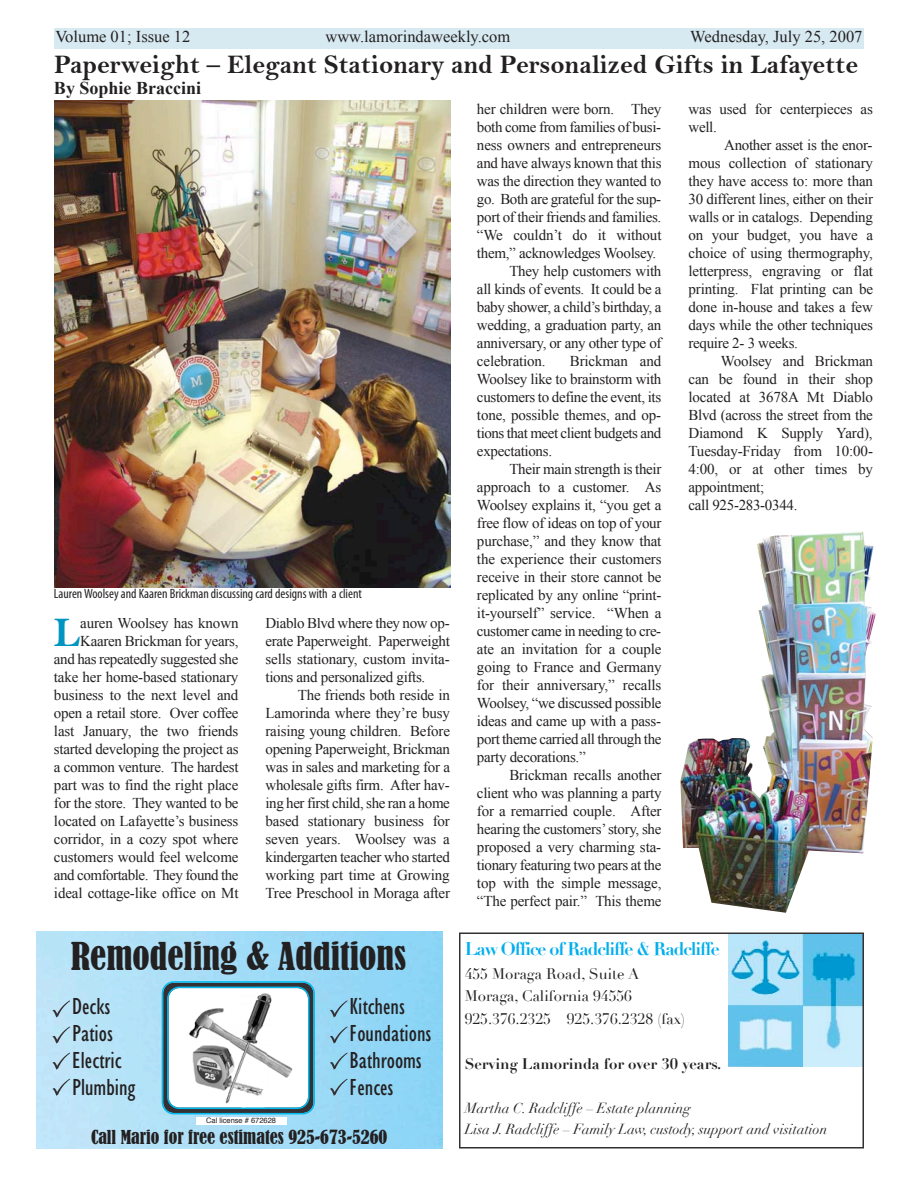
<style>
.page{position:relative;width:918px;height:1188px;background:#fff}
.page>*{position:absolute;margin:0;border:0;box-sizing:border-box;transform-origin:0 0}
.t1{font:42.6px "Bell MT Bold";color:#0095c0}
.t2{font:condensed 36px "Bernard";color:#232021}
.t3{font:27px "Bell MT Bold";color:#232021}
.t4{font:condensed 24px/27px "M Gill Sans";color:#232021}
.t5{font:condensed 18px "Bernard";color:#232021}
.t6{font:700 18px "Didot";letter-spacing:-.06em;color:#00aeee}
.t7{font:700 18px "Times New Roman";color:#232021}
.t8{font:16.5px "Times New Roman";color:#232021}
.t9{font:15px/18px "Times New Roman";letter-spacing:-.02em;color:#232021;text-align:justify}
.t10{font:15px/22.4px "Didot";color:#232021}
.t11{font:700 15px "Didot";color:#232021}
.t12{font:italic 14.25px/21.1px "Didot";color:#232021}
.t13{font:condensed 13.5px "Myriad Pro";color:#232021}
.t14{font:7.5px "Helvetica";color:#232021}
</style>
<div class="page">
<div style="left:626px;top:28px;width:238px;height:21px;background:#d7e9f1"></div>
<div style="left:54px;top:28px;width:574px;height:21px;background:#d7e9f1"></div>
<img style="left:54px;top:100px;width:396px;height:487px">
<img style="left:680px;top:531px;width:196px;height:382px">
<img style="left:729px;top:936px;width:132px;height:130px">
<div style="left:459px;top:933px;width:405px;height:216px;border:2px solid #343134"></div>
<img style="left:36px;top:932px;width:406px;height:217px">
<svg style="left:162px;top:981px;width:153px;height:133px"></svg>
<img style="left:220px;top:1089px;width:47px;height:12px">
<img style="left:230px;top:996px;width:46px;height:93px">
<img style="left:221px;top:1041px;width:46px;height:53px">
<svg style="left:52px;top:1000px;width:18px;height:18px"></svg>
<svg style="left:52px;top:1026px;width:18px;height:18px"></svg>
<svg style="left:52px;top:1053px;width:18px;height:17px"></svg>
<svg style="left:52px;top:1079px;width:18px;height:17px"></svg>
<svg style="left:330px;top:1000px;width:18px;height:18px"></svg>
<svg style="left:330px;top:1026px;width:18px;height:18px"></svg>
<svg style="left:330px;top:1053px;width:18px;height:17px"></svg>
<svg style="left:330px;top:1079px;width:18px;height:17px"></svg>
<div style="left:196px;top:1117px;width:90px;height:8px;background:#fff"></div>
<p class="t8" style="left:55px;top:28px;width:136px">Volume 01; Issue 12</p>
<p class="t8" style="left:326px;top:28px;width:186px">www.lamorindaweekly.com</p>
<p class="t8" style="left:690px;top:28px;width:174px">Wednesday, July 25, 2007</p>
<h3 class="t3" style="left:54px;top:50px;width:806px">Paperweight – Elegant Stationary and Personalized Gifts in Lafayette</h3>
<p class="t7" style="left:54px;top:78px;width:149px">By Sophie Braccini</p>
<p class="t13" style="left:54px;top:587px;width:309px">Lauren Woolsey and Kaaren Brickman discussing card designs with a client</p>
<p class="t9" style="left:54px;top:614px;width:186px;text-align:right">auren Woolsey has known<br>Kaaren Brickman for years,<br>and has repeatedly suggested she take her home-based stationary business to the next level and open a retail store. Over coffee last January, the two friends started developing the project as a common venture. The hardest part was to find the right place for the store. They wanted to be located on Lafayette’s business corridor, in a cozy spot where customers would feel welcome and comfortable. They found the ideal cottage-like office on Mt</p>
<p class="t9" style="left:265px;top:614px;width:186px">Diablo Blvd where they now op&shy;erate Paperweight. Paperweight sells stationary, custom invita&shy;tions and personalized gifts.</p>
<h1 class="t1" style="left:54px;top:610px;width:28px">L</h1>
<p class="t9" style="left:265px;top:686px;width:186px;text-indent:32px">The friends both reside in Lamorinda where they’re busy raising young children. Before opening Paperweight, Brickman was in sales and marketing for a wholesale gifts firm. After hav&shy;ing her first child, she ran a home based stationary business for seven years. Woolsey was a kindergarten teacher who started working part time at Growing Tree Preschool in Moraga after</p>
<h2 class="t2" style="left:71px;top:935px;width:337px">Remodeling &amp; Additions</h2>
<h3 class="t4" style="left:72px;top:996px;width:65px">Decks<br>Patios<br>Electric<br>Plumbing</h3>
<p class="t5" style="left:91px;top:1126px;width:298px">Call Mario for free estimates 925-673-5260</p>
<h3 class="t4" style="left:350px;top:996px;width:83px">Kitchens<br>Foundations<br>Bathrooms<br>Fences</h3>
<p class="t14" style="left:206px;top:1117px;width:72px">Cal license # 672628</p>
<p class="t9" style="left:477px;top:100px;width:186px">her children were born. They</p>
<p class="t9" style="left:477px;top:118px;width:186px">both come from families of busi-</p>
<p class="t9" style="left:477px;top:136px;width:186px">ness owners and entrepreneurs</p>
<p class="t9" style="left:477px;top:154px;width:186px">and have always known that this</p>
<p class="t9" style="left:477px;top:172px;width:186px">was the direction they wanted to</p>
<p class="t9" style="left:477px;top:190px;width:186px">go. Both are grateful for the sup-</p>
<p class="t9" style="left:477px;top:208px;width:186px">port of their friends and families.</p>
<p class="t9" style="left:477px;top:226px;width:186px">“We couldn’t do it without</p>
<p class="t9" style="left:477px;top:244px;width:181px">them,” acknowledges Woolsey.</p>
<p class="t9" style="left:509px;top:262px;width:154px">They help customers with</p>
<p class="t9" style="left:477px;top:280px;width:186px">all kinds of events. It could be a</p>
<p class="t9" style="left:477px;top:298px;width:186px">baby shower, a child’s birthday, a</p>
<p class="t9" style="left:477px;top:316px;width:186px">wedding, a graduation party, an</p>
<p class="t9" style="left:477px;top:334px;width:186px">anniversary, or any other type of</p>
<p class="t9" style="left:477px;top:352px;width:70px">celebration.</p>
<p class="t9" style="left:477px;top:352px;width:186px;text-indent:93px">Brickman and Woolsey like to brainstorm with customers to define the event, its tone, possible themes, and op&shy;tions that meet client budgets and expectations.</p>
<p class="t9" style="left:477px;top:460px;width:186px;text-indent:32px">Their main strength is their approach to a customer. As Woolsey explains it, “you get a free flow of ideas on top of your purchase,” and they know that the experience their customers receive in their store cannot be replicated by any online “print&shy;it-yourself” service. “When a customer came in needing to cre&shy;ate an invitation for a couple going to France and Germany for their anniversary,” recalls Woolsey, “we discussed possible ideas and came up with a pass&shy;port theme carried all through the party decorations.”</p>
<p class="t9" style="left:477px;top:766px;width:186px;text-indent:32px">Brickman recalls another client who was planning a party for a remarried couple. After hearing the customers’ story, she proposed a very charming sta&shy;tionary featuring two pears at the top with the simple message, “The perfect pair.” This theme</p>
<p class="t9" style="left:688px;top:100px;width:186px">was used for centerpieces as well.</p>
<p class="t9" style="left:688px;top:136px;width:186px;text-indent:36px">Another asset is the enor&shy;mous collection of stationary they have access to: more than 30 different lines, either on their walls or in catalogs. Depending on your budget, you have a choice of using thermography, letterpress, engraving or flat printing. Flat printing can be done in-house and takes a few days while the other techniques require 2- 3 weeks.</p>
<p class="t9" style="left:688px;top:352px;width:186px;text-align:left;text-indent:32px">Woolsey and Brickman can be found in their shop located at 3678A Mt Diablo<br>Blvd (across the street from the<br>Diamond K Supply Yard),<br>Tuesday-Friday from 10:00-<br>4:00, or at other times by appointment;<br>call 925-283-0344.</p>
<p class="t6" style="left:465px;top:937px;width:257px">Law Office of Radcliffe &amp; Radcliffe</p>
<p class="t10" style="left:465px;top:963px;width:222px">455 Moraga Road, Suite A<br>Moraga, California 94556<br>925.376.2325 – 925.376.2328 (fax)</p>
<p class="t11" style="left:465px;top:1054px;width:258px">Serving Lamorinda for over 30 years.</p>
<p class="t12" style="left:465px;top:1097px;width:364px">Martha C. Radcliffe – Estate planning<br>Lisa J. Radcliffe – Family Law, custody, support and visitation</p>
</div>
